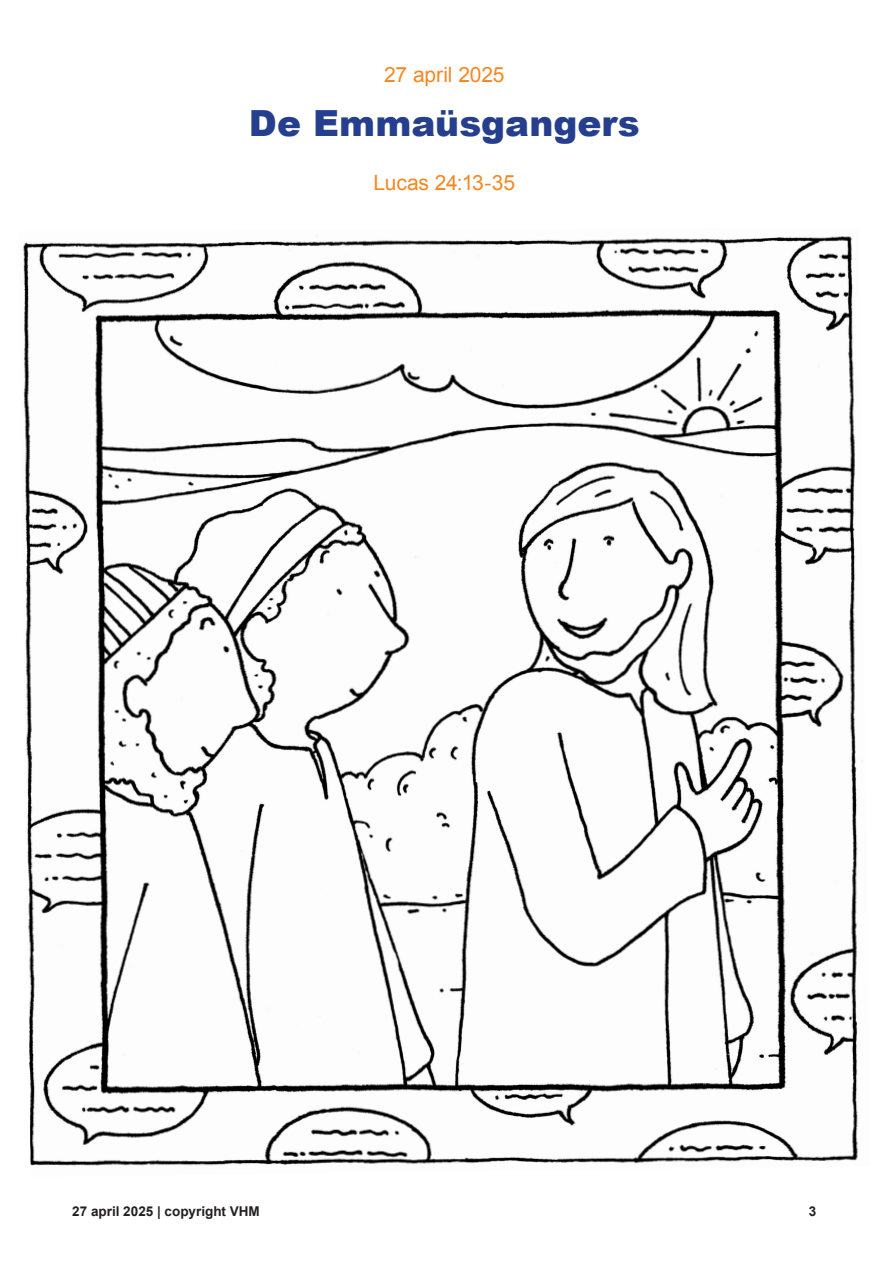
<style>
.page{position:relative;width:893px;height:1263px;background:#fff}
.page>*{position:absolute;margin:0;border:0;box-sizing:border-box;transform-origin:0 0}
.hoofdstukopening_titel{font:900 36px "Arial";color:#253f8e}
.hoofdstukopening_datum{font:21px "Arial";letter-spacing:-.01em;color:#f58822}
.t1{font:700 13.5px "Arial";color:#231f20}
</style>
<div class="page">
<img style="left:23px;top:236px;width:840px;height:930px">
<p class="hoofdstukopening_datum" style="left:384px;top:61px;width:122px">27 april 2025</p>
<p class="hoofdstukopening_titel" style="left:249px;top:97px;width:392px">De Emmaüsgangers</p>
<p class="hoofdstukopening_datum" style="left:374px;top:169px;width:143px">Lucas 24:13-35</p>
<p class="t1" style="left:72px;top:1202px;width:189px">27 april 2025 | copyright VHM</p>
<p class="t1" style="left:809px;top:1202px;width:9px">3</p>
</div>
